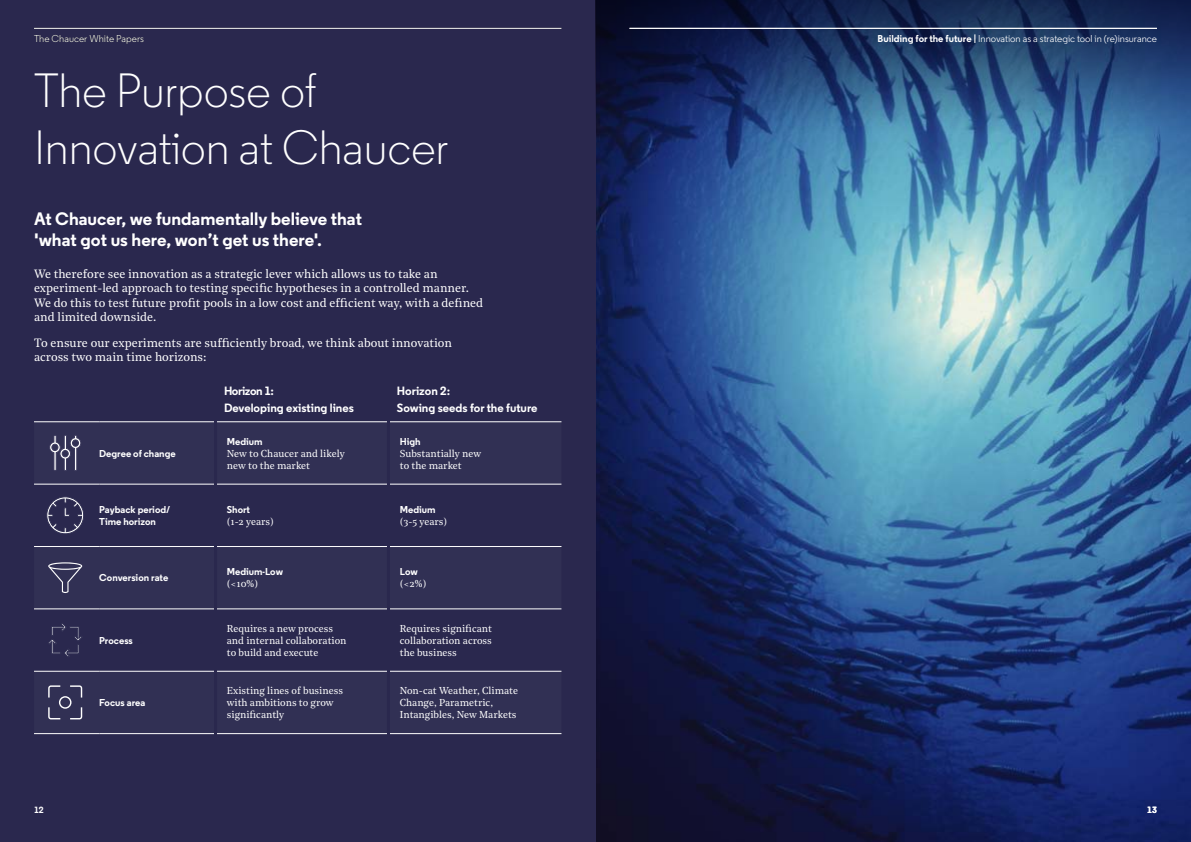
<style>
.page{position:relative;width:1191px;height:842px;background:#fff}
.page>*{position:absolute;margin:0;border:0;box-sizing:border-box;transform-origin:0 0}
.t1{font:300 48px/57.6px "Regular";letter-spacing:-.005em;color:#fff}
.t2{font:700 18px/21.6px "Regular";color:#fff}
.t3{font:12px/14.4px "Noe Text";color:#fff}
.t4{font:700 12px/17.2px "Regular";color:#fff}
.t5{font:10px/12px "Noe Text";color:#fff}
.t6{font:700 10px/12px "Regular";color:#fff}
.t7{font:10px "Regular";color:#fff}
.t8{font:700 9px "Regular";color:#fff}
.s1{font-weight:700}
</style>
<div class="page">
<img style="left:595px;top:133px;width:596px;height:709px">
<div style="left:0;top:0;width:595px;height:842px;background:#2a284e"></div>
<svg style="left:595px;top:0;width:596px;height:133px;background:#1f3a68"></svg>
<svg style="left:34px;top:422px;width:527px;height:298px"></svg>
<hr style="left:387px;top:422px;width:3px;height:62px;background:#2a284e">
<hr style="left:387px;top:484px;width:3px;height:62px;background:#2a284e">
<hr style="left:387px;top:546px;width:3px;height:63px;background:#2a284e">
<hr style="left:387px;top:609px;width:3px;height:62px;background:#2a284e">
<hr style="left:387px;top:671px;width:3px;height:63px;background:#2a284e">
<hr style="left:214px;top:422px;width:3px;height:62px;background:#2a284e">
<hr style="left:214px;top:484px;width:3px;height:62px;background:#2a284e">
<hr style="left:214px;top:546px;width:3px;height:63px;background:#2a284e">
<hr style="left:214px;top:609px;width:3px;height:62px;background:#2a284e">
<hr style="left:214px;top:671px;width:3px;height:63px;background:#2a284e">
<hr style="left:34px;top:421px;width:65px;height:1px;background:#fff">
<hr style="left:99px;top:421px;width:115px;height:1px;background:#fff">
<hr style="left:390px;top:421px;width:171px;height:1px;background:#fff">
<hr style="left:34px;top:484px;width:65px;height:1px;background:#fff">
<hr style="left:99px;top:484px;width:115px;height:1px;background:#fff">
<hr style="left:390px;top:484px;width:171px;height:1px;background:#fff">
<hr style="left:34px;top:546px;width:65px;height:1px;background:#fff">
<hr style="left:99px;top:546px;width:115px;height:1px;background:#fff">
<hr style="left:390px;top:546px;width:171px;height:1px;background:#fff">
<hr style="left:34px;top:609px;width:65px;height:1px;background:#fff">
<hr style="left:99px;top:609px;width:115px;height:1px;background:#fff">
<hr style="left:390px;top:609px;width:171px;height:1px;background:#fff">
<hr style="left:34px;top:671px;width:65px;height:1px;background:#fff">
<hr style="left:99px;top:671px;width:115px;height:1px;background:#fff">
<hr style="left:390px;top:671px;width:171px;height:1px;background:#fff">
<hr style="left:34px;top:733px;width:65px;height:1px;background:#fff">
<hr style="left:99px;top:733px;width:115px;height:1px;background:#fff">
<hr style="left:390px;top:733px;width:171px;height:1px;background:#fff">
<hr style="left:217px;top:421px;width:170px;height:1px;background:#fff">
<hr style="left:217px;top:484px;width:170px;height:1px;background:#fff">
<hr style="left:217px;top:546px;width:170px;height:1px;background:#fff">
<hr style="left:217px;top:609px;width:170px;height:1px;background:#fff">
<hr style="left:217px;top:671px;width:170px;height:1px;background:#fff">
<hr style="left:217px;top:733px;width:170px;height:1px;background:#fff">
<svg style="left:49px;top:434px;width:33px;height:37px"></svg>
<svg style="left:46px;top:493px;width:38px;height:41px"></svg>
<svg style="left:48px;top:562px;width:34px;height:31px"></svg>
<svg style="left:48px;top:623px;width:34px;height:34px"></svg>
<svg style="left:48px;top:685px;width:34px;height:34px"></svg>
<hr style="left:629px;top:28px;width:528px;height:1px;background:#fff">
<hr style="left:34px;top:28px;width:527px;height:1px;background:#fff">
<p class="t7" style="left:34px;top:32px;width:112px">The Chaucer White Papers</p>
<h1 class="t1" style="left:34px;top:62px;width:416px">The Purpose of<br>Innovation at Chaucer</h1>
<h2 class="t2" style="left:34px;top:207px;width:329px">At Chaucer, we fundamentally believe that 'what got us here, won’t get us there'.</h2>
<p class="t3" style="left:34px;top:266px;width:451px">We therefore see innovation as a strategic lever which allows us to take an experiment-led approach to testing specific hypotheses in a controlled manner.<br>We do this to test future profit pools in a low cost and efficient way, with a defined and limited downside.</p>
<p class="t3" style="left:34px;top:335px;width:419px">To ensure our experiments are sufficiently broad, we think about innovation across two main time horizons:</p>
<p class="t4" style="left:224px;top:382px;width:131px">Horizon 1:<br>Developing existing lines</p>
<p class="t4" style="left:397px;top:382px;width:142px">Horizon 2:<br>Sowing seeds for the future</p>
<p class="t6" style="left:99px;top:447px;width:78px">Degree of change</p>
<p class="t6" style="left:227px;top:435px;width:37px">Medium</p>
<p class="t5" style="left:227px;top:447px;width:119px">New to Chaucer and likely new to the market</p>
<p class="t6" style="left:400px;top:435px;width:22px">High</p>
<p class="t5" style="left:400px;top:447px;width:83px">Substantially new to the market</p>
<p class="t6" style="left:99px;top:503px;width:73px">Payback period/<br>Time horizon</p>
<p class="t6" style="left:227px;top:503px;width:25px">Short</p>
<p class="t5" style="left:227px;top:515px;width:49px">(1-2 years)</p>
<p class="t6" style="left:400px;top:503px;width:37px">Medium</p>
<p class="t5" style="left:400px;top:515px;width:49px">(3-5 years)</p>
<p class="t6" style="left:99px;top:572px;width:71px">Conversion rate</p>
<p class="t6" style="left:227px;top:566px;width:58px">Medium-Low</p>
<p class="t5" style="left:227px;top:577px;width:33px">(&lt;10%)</p>
<p class="t6" style="left:400px;top:566px;width:19px">Low</p>
<p class="t5" style="left:400px;top:577px;width:28px">(&lt;2%)</p>
<p class="t8" style="left:34px;top:804px;width:11px">12</p>
<p class="t6" style="left:99px;top:634px;width:35px">Process</p>
<p class="t6" style="left:99px;top:696px;width:48px">Focus area</p>
<p class="t5" style="left:227px;top:622px;width:121px">Requires a new process and internal collaboration to build and execute</p>
<p class="t5" style="left:400px;top:622px;width:94px;text-align:justify">Requires significant collaboration across the business</p>
<p class="t5" style="left:227px;top:684px;width:118px">Existing lines of business with ambitions to grow significantly</p>
<p class="t5" style="left:400px;top:684px;width:120px">Non-cat Weather, Climate<br>Change, Parametric,<br>Intangibles, New Markets</p>
<p class="t7" style="left:877px;top:32px;width:281px"><span class="s1">Building for the future |</span> Innovation as a strategic tool in (re)insurance</p>
<p class="t8" style="left:1147px;top:804px;width:11px">13</p>
</div>
